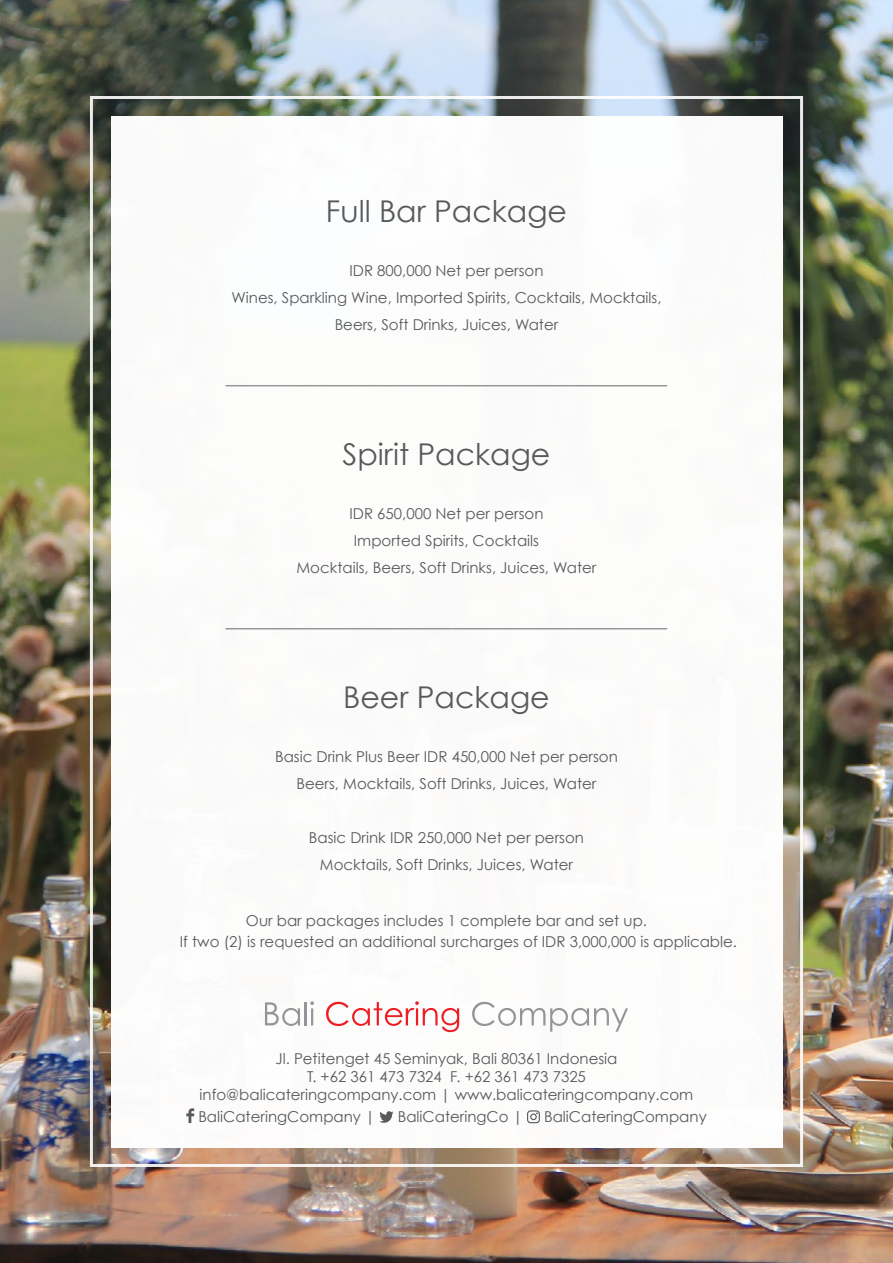
<style>
.page{position:relative;width:893px;height:1263px;background:#fff}
.page>*{position:absolute;margin:0;border:0;box-sizing:border-box;transform-origin:0 0}
.t1{font:30px "Century Gothic";color:#58595b}
.t2{font:18px "Century Gothic";color:#58595b}
.t3{font:15px/27px "Century Gothic";color:#58595b;text-align:center}
</style>
<div class="page">
<img style="left:0;top:0;width:893px;height:1263px">
<div style="left:111px;top:116px;width:671px;height:1031px;background:#fff"></div>
<svg style="left:265px;top:1002px;width:35px;height:24px"></svg>
<hr style="left:305px;top:1002px;width:2px;height:23px;background:#939598">
<svg style="left:310px;top:1001px;width:4px;height:24px"></svg>
<svg style="left:326px;top:1001px;width:133px;height:31px"></svg>
<svg style="left:472px;top:1002px;width:156px;height:30px"></svg>
<svg style="left:186px;top:1108px;width:8px;height:15px"></svg>
<svg style="left:379px;top:1111px;width:15px;height:12px"></svg>
<svg style="left:527px;top:1110px;width:13px;height:13px"></svg>
<h1 class="t1" style="left:326px;top:193px;width:243px">Full Bar Package</h1>
<p class="t3" style="left:231px;top:257px;width:432px">IDR 800,000 Net per person<br>Wines, Sparkling Wine, Imported Spirits, Cocktails, Mocktails,<br>Beers, Soft Drinks, Juices, Water</p>
<p class="t2" style="left:226px;top:367px;width:443px">_________________________________________________</p>
<h1 class="t1" style="left:343px;top:436px;width:209px">Spirit Package</h1>
<p class="t3" style="left:296px;top:500px;width:301px">IDR 650,000 Net per person<br>Imported Spirits, Cocktails<br>Mocktails, Beers, Soft Drinks, Juices, Water</p>
<p class="t2" style="left:226px;top:610px;width:443px">_________________________________________________</p>
<h1 class="t1" style="left:343px;top:679px;width:208px">Beer Package</h1>
<p class="t3" style="left:275px;top:743px;width:344px">Basic Drink Plus Beer IDR 450,000 Net per person<br>Beers, Mocktails, Soft Drinks, Juices, Water</p>
<p class="t3" style="left:309px;top:824px;width:277px">Basic Drink IDR 250,000 Net per person<br>Mocktails, Soft Drinks, Juices, Water</p>
<p class="t3" style="left:180px;top:910px;width:559px;line-height:21px;text-align:left;text-indent:66px">Our bar packages includes 1 complete bar and set up.<br>If two (2) is requested an additional surcharges of IDR 3,000,000 is applicable.</p>
<p class="t3" style="left:200px;top:1049px;width:495px;line-height:18px">Jl. Petitenget 45 Seminyak, Bali 80361 Indonesia<br>T. +62 361 473 7324 F. +62 361 473 7325 info@balicateringcompany.com | www.balicateringcompany.com</p>
<p class="t3" style="left:198px;top:1103px;width:178px">BaliCateringCompany |</p>
<p class="t3" style="left:398px;top:1103px;width:127px">BaliCateringCo |</p>
<p class="t3" style="left:544px;top:1103px;width:164px">BaliCateringCompany</p>
</div>
